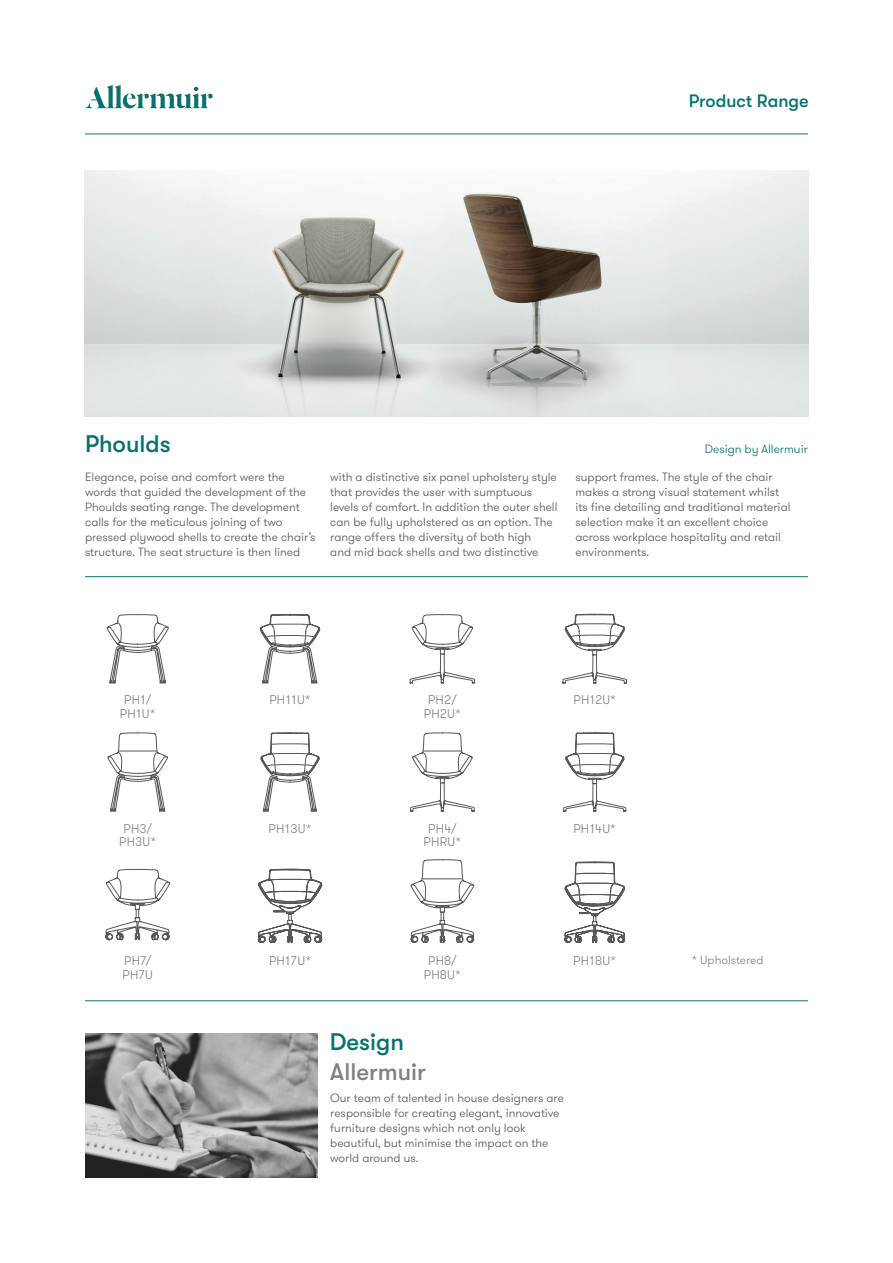
<style>
.page{position:relative;width:893px;height:1263px;background:#fff}
.page>*{position:absolute;margin:0;border:0;box-sizing:border-box;transform-origin:0 0}
.t1{font:500 24px "GT Walsheim";color:#0b716d}
.t2{font:500 24px "GT Walsheim";color:#808285}
.t3{font:500 18px "GT Walsheim";color:#0b716d}
.t4{font:300 12.6px/13.8px "GT Walsheim";letter-spacing:.005em;color:#808285;text-align:center}
.t5{font:300 12px/15px "GT Walsheim";color:#57585a}
.t6{font:300 12px "GT Walsheim";color:#0b716d}
.t7{font:300 12px "GT Walsheim";color:#808285}
</style>
<div class="page">
<svg style="left:85px;top:85px;width:128px;height:23px"></svg>
<hr style="left:85px;top:134px;width:723px;height:1px;background:#0b716d">
<hr style="left:85px;top:576px;width:723px;height:1px;background:#0b716d">
<hr style="left:85px;top:1000px;width:723px;height:1px;background:#0b716d">
<img style="left:185px;top:171px;width:503px;height:245px">
<img style="left:85px;top:1033px;width:232px;height:145px">
<svg style="left:107px;top:614px;width:62px;height:70px"></svg>
<svg style="left:108px;top:732px;width:60px;height:80px"></svg>
<svg style="left:410px;top:732px;width:65px;height:80px"></svg>
<svg style="left:410px;top:614px;width:65px;height:70px"></svg>
<svg style="left:411px;top:859px;width:63px;height:84px"></svg>
<svg style="left:105px;top:869px;width:65px;height:72px"></svg>
<svg style="left:260px;top:614px;width:60px;height:70px"></svg>
<svg style="left:562px;top:614px;width:65px;height:70px"></svg>
<svg style="left:260px;top:732px;width:60px;height:80px"></svg>
<svg style="left:563px;top:732px;width:63px;height:80px"></svg>
<svg style="left:258px;top:869px;width:64px;height:74px"></svg>
<svg style="left:564px;top:862px;width:61px;height:81px"></svg>
<h2 class="t3" style="left:689px;top:90px;width:122px">Product Range</h2>
<h1 class="t1" style="left:85px;top:430px;width:87px">Phoulds</h1>
<p class="t5" style="left:85px;top:470px;width:232px">Elegance, poise and comfort were the words that guided the development of the Phoulds seating range. The development calls for the meticulous joining of two pressed plywood shells to create the chair’s structure. The seat structure is then lined</p>
<p class="t6" style="left:705px;top:441px;width:105px">Design by Allermuir</p>
<p class="t5" style="left:330px;top:470px;width:229px">with a distinctive six panel upholstery style that provides the user with sumptuous levels of comfort. In addition the outer shell can be fully upholstered as an option. The range offers the diversity of both high<br>and mid back shells and two distinctive</p>
<p class="t5" style="left:575px;top:470px;width:217px">support frames. The style of the chair makes a strong visual statement whilst its fine detailing and traditional material selection make it an excellent choice across workplace hospitality and retail environments.</p>
<p class="t4" style="left:120px;top:693px;width:37px">PH1/<br>PH1U*</p>
<p class="t4" style="left:269px;top:693px;width:43px">PH11U*</p>
<p class="t4" style="left:424px;top:693px;width:38px">PH2/<br>PH2U*</p>
<p class="t4" style="left:573px;top:693px;width:44px">PH12U*</p>
<p class="t4" style="left:119px;top:821px;width:39px">PH3/<br>PH3U*</p>
<p class="t4" style="left:269px;top:821px;width:44px">PH13U*</p>
<p class="t4" style="left:424px;top:821px;width:39px">PH4/<br>PHRU*</p>
<p class="t4" style="left:573px;top:821px;width:44px">PH14U*</p>
<p class="t4" style="left:122px;top:954px;width:32px;text-align:left">PH7/<br>PH7U</p>
<p class="t4" style="left:269px;top:954px;width:44px">PH17U*</p>
<p class="t4" style="left:424px;top:954px;width:39px">PH8/<br>PH8U*</p>
<p class="t4" style="left:573px;top:954px;width:44px">PH18U*</p>
<p class="t7" style="left:692px;top:952px;width:73px">* Upholstered</p>
<h1 class="t1" style="left:330px;top:1028px;width:76px">Design</h1>
<h1 class="t2" style="left:330px;top:1058px;width:98px">Allermuir</h1>
<p class="t5" style="left:330px;top:1090px;width:235px">Our team of talented in house designers are responsible for creating elegant, innovative furniture designs which not only look beautiful, but minimise the impact on the world around us.</p>
</div>
